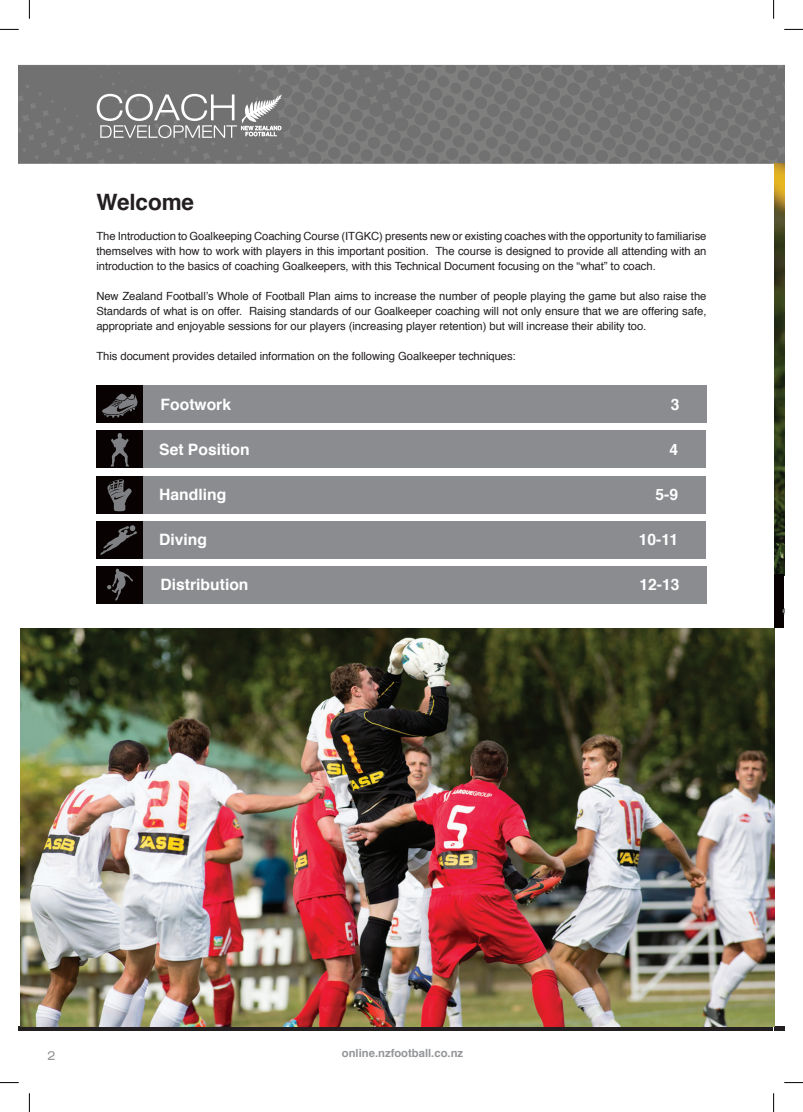
<style>
.page{position:relative;width:803px;height:1112px;background:#fff}
.page>*{position:absolute;margin:0;border:0;box-sizing:border-box;transform-origin:0 0}
.t1{font:700 22.5px "Helvetica";letter-spacing:-.005em;color:#231f20}
.t2{font:700 15.62px "Helvetica";color:#fff}
.t3{font:expanded 12.5px "Helvetica Neue";color:#939598}
.t4{font:11.25px/15px "Helvetica";letter-spacing:-.005em;color:#231f20;text-align:justify}
.t5{font:700 11.25px "Helvetica";color:#939598}
</style>
<div class="page">
<img style="left:19px;top:64px;width:765px;height:963px">
<svg style="left:19px;top:1025px;width:754px;height:5px;background:#564d3f"></svg>
<div style="left:774px;top:1025px;width:10px;height:5px;background:#231f20"></div>
<svg style="left:97px;top:94px;width:185px;height:44px;background:#939394"></svg>
<img style="left:775px;top:163px;width:9px;height:411px">
<img style="left:21px;top:628px;width:754px;height:397px">
<div style="left:775px;top:574px;width:9px;height:54px;background:#080302"></div>
<div style="left:97px;top:385px;width:609px;height:38px;background:#8a8c8f"></div>
<div style="left:97px;top:385px;width:46px;height:38px;background:#080302"></div>
<svg style="left:102px;top:393px;width:36px;height:25px"></svg>
<div style="left:96px;top:431px;width:609px;height:37px;background:#8a8c8f"></div>
<div style="left:96px;top:431px;width:46px;height:37px;background:#080302"></div>
<div style="left:96px;top:521px;width:609px;height:37px;background:#8a8c8f"></div>
<div style="left:96px;top:521px;width:46px;height:37px;background:#080302"></div>
<div style="left:96px;top:476px;width:609px;height:37px;background:#8a8c8f"></div>
<div style="left:96px;top:476px;width:46px;height:37px;background:#080302"></div>
<div style="left:97px;top:566px;width:609px;height:37px;background:#8a8c8f"></div>
<div style="left:97px;top:566px;width:46px;height:37px;background:#080302"></div>
<svg style="left:107px;top:479px;width:25px;height:32px"></svg>
<svg style="left:100px;top:525px;width:37px;height:30px"></svg>
<svg style="left:111px;top:433px;width:18px;height:33px"></svg>
<svg style="left:107px;top:568px;width:26px;height:33px"></svg>
<svg style="left:0;top:29px;width:19px;height:1px"></svg>
<svg style="left:784px;top:29px;width:19px;height:1px"></svg>
<svg style="left:0;top:1082px;width:19px;height:1px"></svg>
<svg style="left:784px;top:1082px;width:19px;height:1px"></svg>
<svg style="left:29px;top:0;width:1px;height:19px"></svg>
<svg style="left:29px;top:1093px;width:1px;height:18px"></svg>
<svg style="left:773px;top:0;width:1px;height:19px"></svg>
<svg style="left:773px;top:1093px;width:1px;height:18px"></svg>
<h1 class="t1" style="left:96px;top:184px;width:99px">Welcome</h1>
<p class="t4" style="left:96px;top:229px;width:612px">The Introduction to Goalkeeping Coaching Course (ITGKC) presents new or existing coaches with the opportunity to familiarise themselves with how to work with players in this important position. The course is designed to provide all attending with an introduction to the basics of coaching Goalkeepers, with this Technical Document focusing on the “what” to coach.</p>
<p class="t4" style="left:96px;top:289px;width:612px">New Zealand Football’s Whole of Football Plan aims to increase the number of people playing the game but also raise the Standards of what is on offer. Raising standards of our Goalkeeper coaching will not only ensure that we are offering safe, appropriate and enjoyable sessions for our players (increasing player retention) but will increase their ability too.</p>
<p class="t4" style="left:96px;top:349px;width:421px">This document provides detailed information on the following Goalkeeper techniques:</p>
<h2 class="t2" style="left:161px;top:392px;width:72px">Footwork</h2>
<h2 class="t2" style="left:671px;top:392px;width:10px">3</h2>
<h2 class="t2" style="left:159px;top:437px;width:92px">Set Position</h2>
<h2 class="t2" style="left:669px;top:437px;width:10px">4</h2>
<h2 class="t2" style="left:159px;top:482px;width:68px">Handling</h2>
<h2 class="t2" style="left:655px;top:482px;width:24px">5-9</h2>
<h2 class="t2" style="left:159px;top:527px;width:49px">Diving</h2>
<h2 class="t2" style="left:639px;top:527px;width:41px">10-11</h2>
<h2 class="t2" style="left:161px;top:572px;width:89px">Distribution</h2>
<h2 class="t2" style="left:639px;top:572px;width:42px">12-13</h2>
<p class="t3" style="left:47px;top:1047px;width:10px">2</p>
<p class="t5" style="left:342px;top:1043px;width:123px">online.nzfootball.co.nz</p>
</div>
